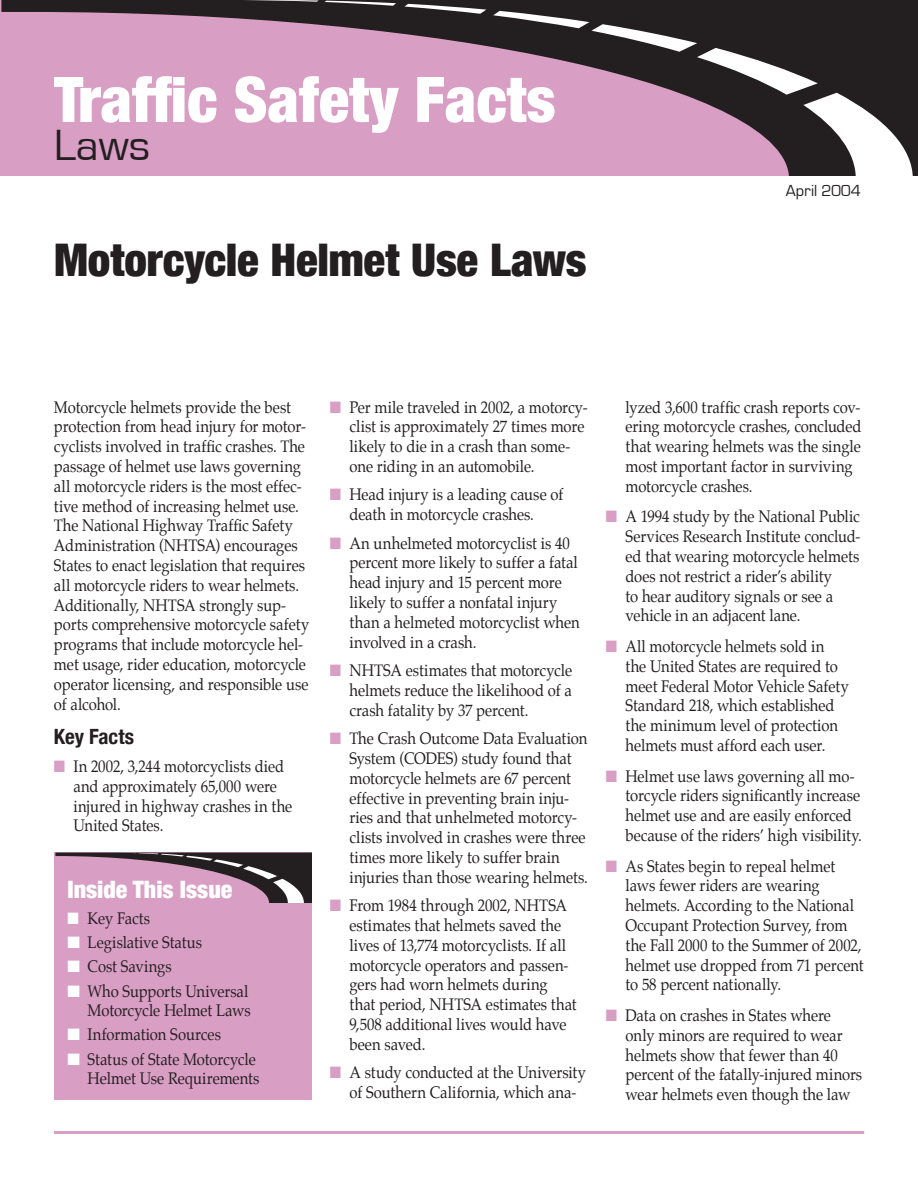
<style>
.page{position:relative;width:918px;height:1188px;background:#fff}
.page>*{position:absolute;margin:0;border:0;box-sizing:border-box;transform-origin:0 0}
.t1{font:900 condensed 63px "Helvetica Neue";color:#fff}
.t2{font:900 condensed 45px "Helvetica Neue";letter-spacing:-.005em;color:#231f20}
.t3{font:45px "Eurostile";color:#231f20}
.t4{font:900 condensed 24px "Helvetica Neue";color:#fff}
.t5{font:700 condensed 21px "Helvetica Neue";letter-spacing:-.005em;color:#231f20}
.t6{font:16.5px/19.8px "Palatino";letter-spacing:-.005em;color:#231f20;scale:.9 1}
.t7{font:16.5px "Eurostile";color:#231f20}
.s1{color:#d99ec4}
.s2{color:#fff}
</style>
<div class="page">
<hr style="left:54px;top:1131px;width:810px;height:3px;background:#d99ec4">
<svg style="left:1px;top:0;width:917px;height:176px;background:#ba88a8"></svg>
<svg style="left:493px;top:11px;width:420px;height:165px;background:#806876"></svg>
<svg style="left:405px;top:4px;width:81px;height:10px"></svg>
<svg style="left:219px;top:0;width:100px;height:2px"></svg>
<svg style="left:325px;top:1px;width:71px;height:5px"></svg>
<div style="left:54px;top:852px;width:258px;height:248px;background:#d99ec4"></div>
<svg style="left:55px;top:853px;width:257px;height:50px"></svg>
<h1 class="t1" style="left:54px;top:61px;width:503px">Traffic Safety Facts</h1>
<h2 class="t3" style="left:54px;top:121px;width:98px">Laws</h2>
<h2 class="t2" style="left:54px;top:232px;width:534px">Motorcycle Helmet Use Laws</h2>
<p class="t7" style="left:786px;top:182px;width:77px">April 2004</p>
<p class="t6" style="left:54px;top:398px;width:285px">Motorcycle helmets provide the best protection from head injury for motor&shy;cyclists involved in traffic crashes. The passage of helmet use laws governing all motorcycle riders is the most effec&shy;tive method of increasing helmet use.<br>The National Highway Traffic Safety Administration (NHTSA) encourages States to enact legislation that requires all motorcycle riders to wear helmets.<br>Additionally, NHTSA strongly sup&shy;ports comprehensive motorcycle safety programs that include motorcycle hel&shy;met usage, rider education, motorcycle operator licensing, and responsible use of alcohol.</p>
<p class="t5" style="left:54px;top:723px;width:82px">Key Facts</p>
<p class="t6" style="left:73px;top:758px;width:245px;text-indent:-19px"><span class="s1">■</span> In 2002, 3,244 motorcyclists died and approximately 65,000 were injured in highway crashes in the<br>United States.</p>
<h3 class="t4" style="left:67px;top:874px;width:166px">Inside This Issue</h3>
<p class="t6" style="left:67px;top:910px;width:93px"><span class="s2">■</span> Key Facts</p>
<p class="t6" style="left:67px;top:934px;width:151px"><span class="s2">■</span> Legislative Status</p>
<p class="t6" style="left:67px;top:958px;width:117px"><span class="s2">■</span> Cost Savings</p>
<p class="t6" style="left:67px;top:982px;width:205px;text-align:right"><span class="s2">■</span> Who Supports Universal<br>Motorcycle Helmet Laws</p>
<p class="t6" style="left:67px;top:1026px;width:172px"><span class="s2">■</span> Information Sources</p>
<p class="t6" style="left:67px;top:1050px;width:215px;text-align:right"><span class="s2">■</span> Status of State Motorcycle<br>Helmet Use Requirements</p>
<p class="t6" style="left:349px;top:398px;width:266px;text-indent:-19px"><span class="s1">■</span> Per mile traveled in 2002, a motorcy&shy;clist is approximately 27 times more likely to die in a crash than some&shy;one riding in an automobile.</p>
<p class="t6" style="left:330px;top:486px;width:261px;text-align:center"><span class="s1">■</span> Head injury is a leading cause of death in motorcycle crashes.</p>
<p class="t6" style="left:349px;top:535px;width:257px;text-indent:-19px"><span class="s1">■</span> An unhelmeted motorcyclist is 40 percent more likely to suffer a fatal head injury and 15 percent more likely to suffer a nonfatal injury than a helmeted motorcyclist when involved in a crash.</p>
<p class="t6" style="left:349px;top:662px;width:249px;text-align:justify;text-indent:-19px"><span class="s1">■</span> NHTSA estimates that motorcycle helmets reduce the likelihood of a crash fatality by 37 percent.</p>
<p class="t6" style="left:349px;top:730px;width:266px;text-indent:-19px"><span class="s1">■</span> The Crash Outcome Data Evaluation System (CODES) study found that motorcycle helmets are 67 percent effective in preventing brain inju&shy;ries and that unhelmeted motorcy&shy;clists involved in crashes were three times more likely to suffer brain injuries than those wearing helmets.</p>
<p class="t6" style="left:349px;top:897px;width:254px;text-indent:-19px"><span class="s1">■</span> From 1984 through 2002, NHTSA estimates that helmets saved the lives of 13,774 motorcyclists. If all motorcycle operators and passen&shy;gers had worn helmets during that period, NHTSA estimates that<br>9,508 additional lives would have been saved.</p>
<p class="t6" style="left:330px;top:1064px;width:286px;text-align:center"><span class="s1">■</span> A study conducted at the University of Southern California, which ana-</p>
<p class="t6" style="left:625px;top:398px;width:264px">lyzed 3,600 traffic crash reports cov&shy;ering motorcycle crashes, concluded that wearing helmets was the single most important factor in surviving motorcycle crashes.</p>
<p class="t6" style="left:625px;top:508px;width:263px;text-indent:-19px"><span class="s1">■</span> A 1994 study by the National Public Services Research Institute conclud&shy;ed that wearing motorcycle helmets does not restrict a rider’s ability<br>to hear auditory signals or see a vehicle in an adjacent lane.</p>
<p class="t6" style="left:625px;top:638px;width:250px;text-indent:-19px"><span class="s1">■</span> All motorcycle helmets sold in the United States are required to meet Federal Motor Vehicle Safety<br>Standard 218, which established the minimum level of protection helmets must afford each user.</p>
<p class="t6" style="left:625px;top:767px;width:264px;text-indent:-19px"><span class="s1">■</span> Helmet use laws governing all mo&shy;torcycle riders significantly increase helmet use and are easily enforced because of the riders’ high visibility.</p>
<p class="t6" style="left:625px;top:857px;width:266px;text-indent:-19px"><span class="s1">■</span> As States begin to repeal helmet laws fewer riders are wearing helmets. According to the National<br>Occupant Protection Survey, from the Fall 2000 to the Summer of 2002, helmet use dropped from 71 percent to 58 percent nationally.</p>
<p class="t6" style="left:625px;top:1007px;width:265px;text-indent:-19px"><span class="s1">■</span> Data on crashes in States where only minors are required to wear helmets show that fewer than 40 percent of the fatally-injured minors wear helmets even though the law</p>
</div>
